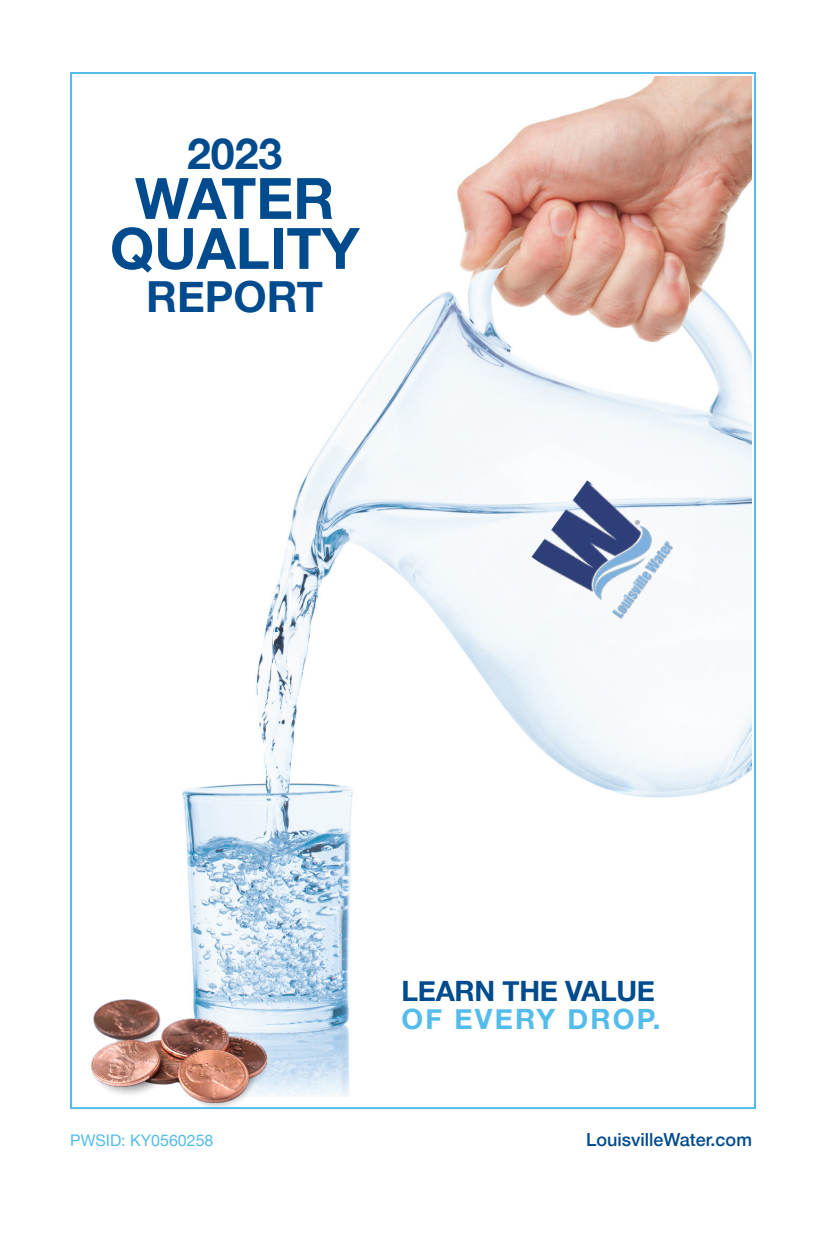
<style>
.page{position:relative;width:828px;height:1260px;background:#fff}
.page>*{position:absolute;margin:0;border:0;box-sizing:border-box;transform-origin:0 0}
.t1{font:700 57.2px/50px "Helvetica Neue";color:#004b8d;text-align:center}
.t2{font:700 42.8px "Helvetica Neue";color:#004b8d}
.t3{font:700 28px "Helvetica Neue";letter-spacing:-.01em;color:#004b8d}
.t4{font:700 28px "Helvetica Neue";letter-spacing:.08em;color:#54bceb}
.t5{font:500 18px "Helvetica Neue";color:#004b8d}
.t6{font:16px "Helvetica Neue";color:#54bceb}
</style>
<div class="page">
<img style="left:182px;top:76px;width:570px;height:1020px">
<img style="left:532px;top:480px;width:146px;height:143px">
<svg style="left:190px;top:1043px;width:84px;height:67px"></svg>
<img style="left:92px;top:1000px;width:174px;height:103px">
<h2 class="t2" style="left:187px;top:120px;width:97px">2023</h2>
<h1 class="t1" style="left:110px;top:175px;width:251px">WATER<br>QUALITY</h1>
<h2 class="t2" style="left:146px;top:263px;width:178px">REPORT</h2>
<h3 class="t3" style="left:402px;top:969px;width:255px">LEARN THE VALUE</h3>
<h3 class="t4" style="left:402px;top:997px;width:261px">OF EVERY DROP.</h3>
<p class="t6" style="left:70px;top:1129px;width:145px">PWSID: KY0560258</p>
<p class="t5" style="left:586px;top:1125px;width:167px">LouisvilleWater.com</p>
</div>
